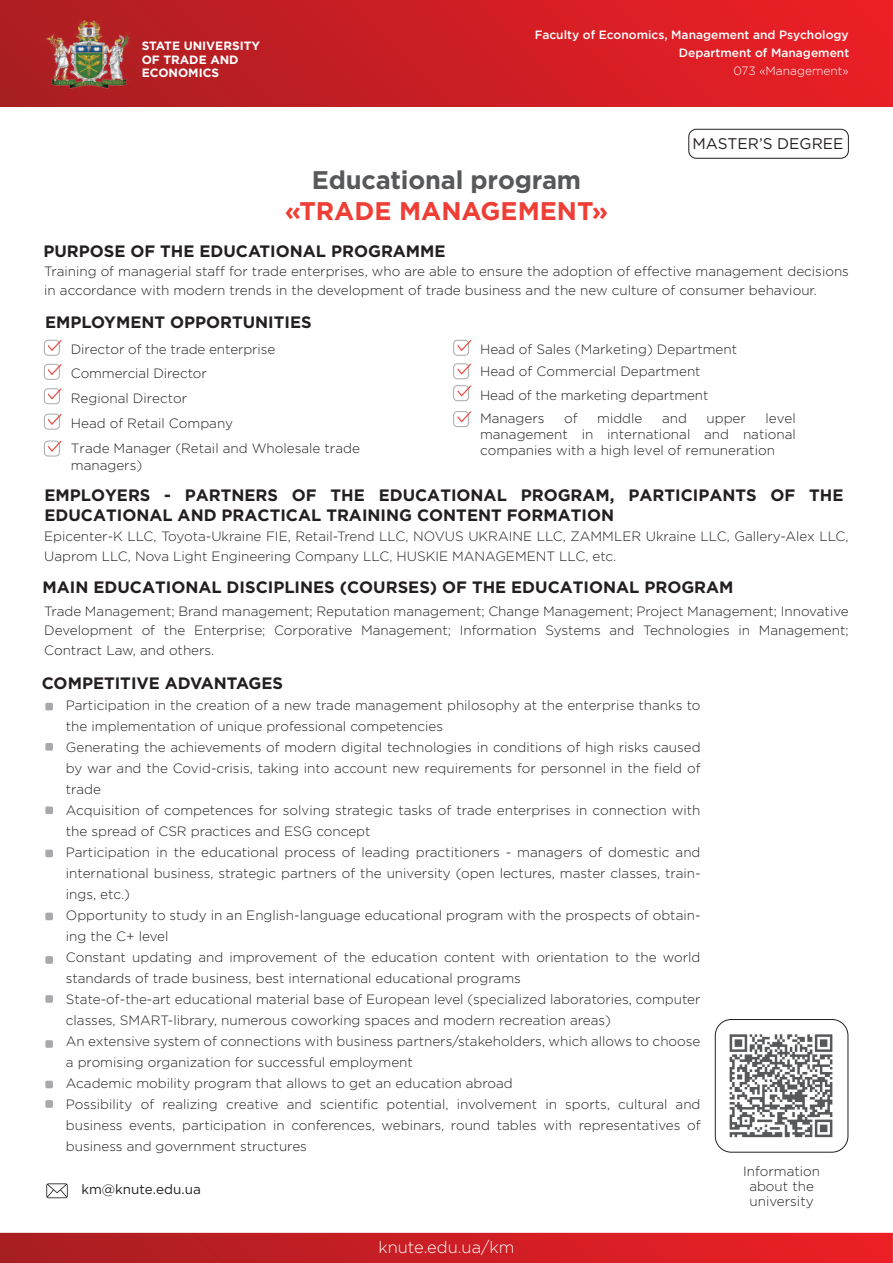
<style>
.page{position:relative;width:893px;height:1263px;background:#fff}
.page>*{position:absolute;margin:0;border:0;box-sizing:border-box;transform-origin:0 0}
.t1{font:700 25.5px "Gotham Pro";letter-spacing:-.01em;color:#57585a}
.t2{font:700 25.5px "Gotham Pro";color:#ee3e35}
.t3{font:700 16.5px/19.8px "Gotham Pro";color:#231f20}
.t4{font:300 16.5px "Gotham Pro";color:#fff}
.t5{font:15.45px "Gotham Pro";color:#231f20}
.t6{font:300 13.5px/21px "Gotham Pro";color:#231f20}
.t7{font:13.5px "Gotham Pro";color:#231f20}
.t8{font:500 12px "Gotham Pro";color:#fff}
.t9{font:700 12px/13.5px "Gotham Pro";color:#fff}
.t10{font:300 12px "Gotham Pro";color:#fff}
</style>
<div class="page">
<div style="left:0;top:0;width:893px;height:107px;background:linear-gradient(to right,#aa1e22,#ec1f26)"></div>
<svg style="left:0;top:1233px;width:893px;height:30px;background:#cb1e23"></svg>
<img style="left:44px;top:21px;width:95px;height:70px">
<div style="left:688px;top:129px;width:161px;height:30px;border:1px solid #231f20;border-radius:8px"></div>
<svg style="left:46px;top:1183px;width:22px;height:15px"></svg>
<div style="left:715px;top:1019px;width:133px;height:133px;border:1px solid #231f20;border-radius:16px"></div>
<svg style="left:730px;top:1034px;width:102px;height:103px"></svg>
<div style="left:44px;top:340px;width:16px;height:16px;border:1px solid #a8a9ad;border-radius:4px"></div>
<div style="left:453px;top:340px;width:16px;height:16px;border:1px solid #a8a9ad;border-radius:4px"></div>
<div style="left:44px;top:364px;width:16px;height:16px;border:1px solid #a8a9ad;border-radius:4px"></div>
<div style="left:44px;top:388px;width:16px;height:16px;border:1px solid #a8a9ad;border-radius:4px"></div>
<div style="left:453px;top:363px;width:16px;height:16px;border:1px solid #a8a9ad;border-radius:4px"></div>
<svg style="left:47px;top:339px;width:15px;height:13px"></svg>
<svg style="left:47px;top:363px;width:15px;height:13px"></svg>
<svg style="left:47px;top:388px;width:15px;height:13px"></svg>
<div style="left:44px;top:414px;width:16px;height:15px;border:1px solid #a8a9ad;border-radius:4px"></div>
<svg style="left:47px;top:413px;width:15px;height:13px"></svg>
<div style="left:44px;top:441px;width:16px;height:15px;border:1px solid #a8a9ad;border-radius:4px"></div>
<svg style="left:47px;top:440px;width:15px;height:13px"></svg>
<svg style="left:456px;top:339px;width:16px;height:13px"></svg>
<div style="left:453px;top:385px;width:16px;height:16px;border:1px solid #a8a9ad;border-radius:4px"></div>
<svg style="left:456px;top:385px;width:16px;height:13px"></svg>
<div style="left:453px;top:411px;width:16px;height:16px;border:1px solid #a8a9ad;border-radius:4px"></div>
<svg style="left:456px;top:411px;width:15px;height:12px"></svg>
<svg style="left:456px;top:363px;width:16px;height:13px"></svg>
<div style="left:45px;top:703px;width:8px;height:7px;background:#a8a9ad;border-radius:2px"></div>
<div style="left:45px;top:743px;width:8px;height:8px;background:#a8a9ad;border-radius:2px"></div>
<div style="left:45px;top:806px;width:8px;height:8px;background:#a8a9ad;border-radius:2px"></div>
<div style="left:45px;top:850px;width:8px;height:7px;background:#a8a9ad;border-radius:2px"></div>
<div style="left:45px;top:956px;width:8px;height:8px;background:#a8a9ad;border-radius:2px"></div>
<div style="left:45px;top:913px;width:8px;height:7px;background:#a8a9ad;border-radius:2px"></div>
<div style="left:45px;top:995px;width:8px;height:8px;background:#a8a9ad;border-radius:2px"></div>
<div style="left:45px;top:1040px;width:8px;height:8px;background:#a8a9ad;border-radius:2px"></div>
<div style="left:45px;top:1081px;width:8px;height:7px;background:#a8a9ad;border-radius:2px"></div>
<div style="left:45px;top:1100px;width:8px;height:8px;background:#a8a9ad;border-radius:2px"></div>
<p class="t9" style="left:142px;top:39px;width:120px">STATE UNIVERSITY<br>OF TRADE AND<br>ECONOMICS</p>
<p class="t8" style="left:535px;top:28px;width:315px">Faculty of Economics, Management and Psyсhology</p>
<p class="t10" style="left:733px;top:64px;width:117px">073 «Management»</p>
<p class="t8" style="left:679px;top:46px;width:172px">Department of Management</p>
<h1 class="t1" style="left:312px;top:165px;width:271px">Educational program</h1>
<h1 class="t2" style="left:285px;top:196px;width:325px">«TRADE MANAGEMENT»</h1>
<p class="t5" style="left:692px;top:135px;width:152px">MASTER’S DEGREE</p>
<p class="t3" style="left:43px;top:240px;width:404px">PURPOSE OF THE EDUCATIONAL PROGRAMME</p>
<p class="t6" style="left:44px;top:262px;width:806px;line-height:19.5px">Training of managerial staff for trade enterprises, who are able to ensure the adoption of effective management decisions in accordance with modern trends in the development of trade business and the new culture of consumer behaviour.</p>
<p class="t3" style="left:45px;top:312px;width:268px">EMPLOYMENT OPPORTUNITIES</p>
<p class="t6" style="left:71px;top:339px;width:206px">Director of the trade enterprise</p>
<p class="t6" style="left:480px;top:339px;width:259px">Head of Sales (Marketing) Department</p>
<p class="t6" style="left:71px;top:361px;width:290px;line-height:25px">Commercial Director<br>Regional Director<br>Head of Retail Company<br>Trade Manager (Retail and Wholesale trade</p>
<p class="t6" style="left:71px;top:455px;width:73px">managers)</p>
<p class="t6" style="left:480px;top:361px;width:222px">Head of Commercial Department</p>
<p class="t6" style="left:480px;top:408px;width:66px">Managers</p>
<p class="t6" style="left:564px;top:408px;width:15px">of</p>
<p class="t6" style="left:597px;top:408px;width:47px">middle</p>
<p class="t6" style="left:662px;top:408px;width:26px">and</p>
<p class="t6" style="left:706px;top:408px;width:41px">upper</p>
<p class="t6" style="left:480px;top:384px;width:230px">Head of the marketing department</p>
<p class="t6" style="left:480px;top:410px;width:317px;line-height:16.2px;text-align:justify;text-indent:285px">level management in international and national companies with a high level of remuneration</p>
<p class="t3" style="left:44px;top:485px;width:800px">EMPLOYERS - PARTNERS OF THE EDUCATIONAL PROGRAM, PARTICIPANTS OF THE<br>EDUCATIONAL AND PRACTICAL TRAINING CONTENT FORMATION</p>
<p class="t6" style="left:44px;top:527px;width:806px;line-height:19.5px">Epicenter-K LLC, Toyota-Ukraine FIE, Retail-Trend LLC, NOVUS UKRAINE LLC, ZAMMLER Ukraine LLC, Gallery-Alex LLC,<br>Uaprom LLC, Nova Light Engineering Company LLC, HUSKIE MANAGEMENT LLC, etc.</p>
<p class="t3" style="left:43px;top:577px;width:692px">MAIN EDUCATIONAL DISCIPLINES (COURSES) OF THE EDUCATIONAL PROGRAM</p>
<p class="t6" style="left:44px;top:602px;width:806px;line-height:19.5px;text-align:justify">Trade Management; Brand management; Reputation management; Change Management; Project Management; Innovative Development of the Enterprise; Corporative Management; Information Systems and Technologies in Management; Contract Law, and others.</p>
<p class="t3" style="left:42px;top:672px;width:243px">COMPETITIVE ADVANTAGES</p>
<p class="t6" style="left:66px;top:695px;width:636px">Participation in the creation of a new trade management philosophy at the enterprise thanks to the implementation of unique professional competencies<br>Generating the achievements of modern digital technologies in conditions of high risks caused by war and the Covid-crisis, taking into account new requirements for personnel in the field of trade<br>Acquisition of competences for solving strategic tasks of trade enterprises in connection with the spread of CSR practices and ESG concept<br>Participation in the educational process of leading practitioners - managers of domestic and international business, strategic partners of the university (open lectures, master classes, train&shy;ings, etc.)<br>Opportunity to study in an English-language educational program with the prospects of obtain&shy;ing the C+ level<br>Constant updating and improvement of the education content with orientation to the world standards of trade business, best international educational programs<br>State-of-the-art educational material base of European level (specialized laboratories, computer classes, SMART-library, numerous coworking spaces and modern recreation areas)<br>An extensive system of connections with business partners/stakeholders, which allows to choose a promising organization for successful employment<br>Academic mobility program that allows to get an education abroad<br>Possibility of realizing creative and scientific potential, involvement in sports, cultural and business events, participation in conferences, webinars, round tables with representatives of business and government structures</p>
<p class="t7" style="left:81px;top:1182px;width:121px">km@knute.edu.ua</p>
<p class="t4" style="left:378px;top:1238px;width:137px">knute.edu.ua/km</p>
<p class="t6" style="left:743px;top:1164px;width:79px;line-height:15px;text-align:center">Information about the university</p>
</div>
